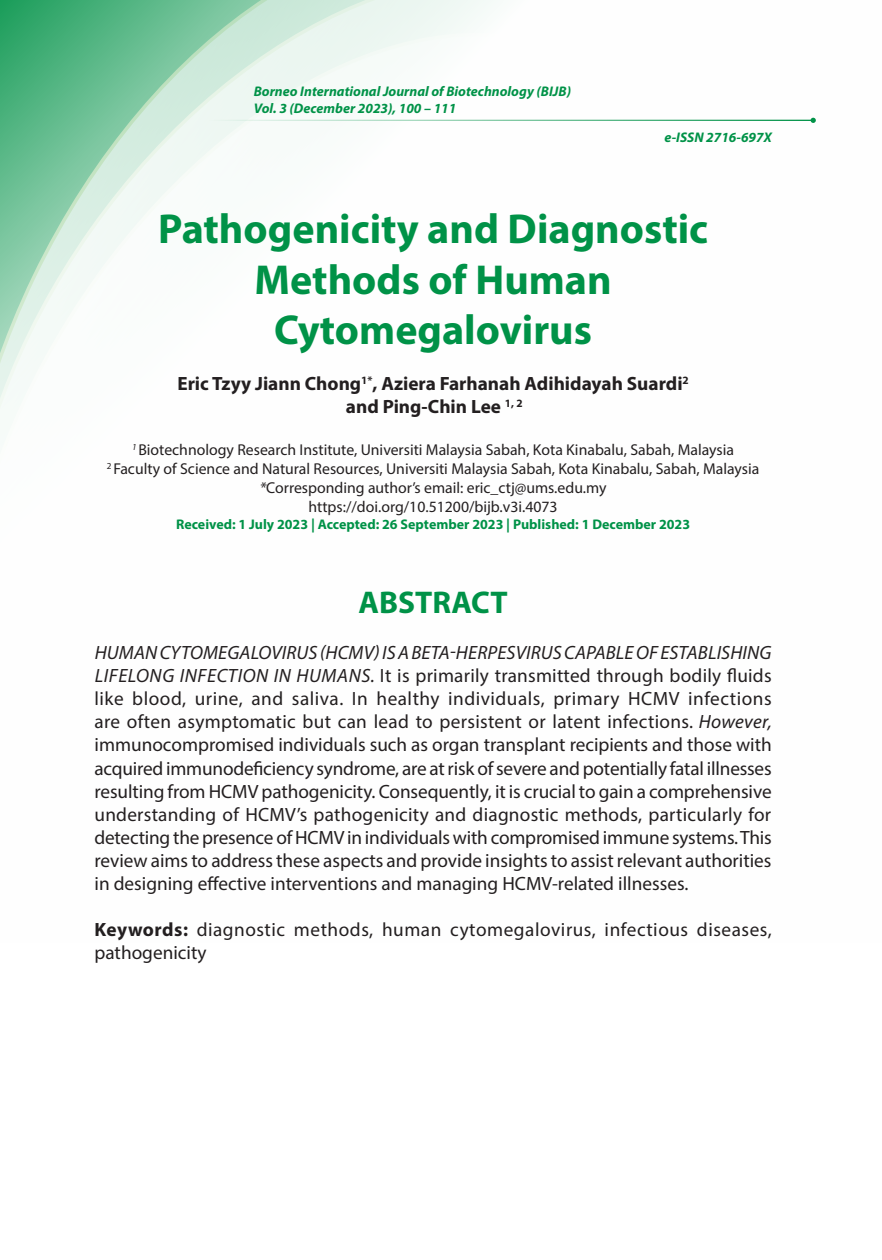
<style>
.page{position:relative;width:882px;height:1260px;background:#fff}
.page>*{position:absolute;margin:0;border:0;box-sizing:border-box;transform-origin:0 0}
.t1{font:700 42px/50.4px "Myriad Pro";color:#009247;text-align:center}
.t2{font:700 31.5px "Myriad Pro";color:#009247}
.t3{font:19.25px/23.1px "Myriad Pro";letter-spacing:.01em;color:#231f20;text-align:justify}
.t4{font:19.25px/23.1px "Myriad Pro";letter-spacing:.03em;color:#231f20}
.t5{font:700 19.25px/23.1px "Myriad Pro";color:#231f20;text-align:center}
.t6{font:15.75px/18.9px "Myriad Pro";color:#231f20;text-align:center}
.t7{font:italic 700 14px/16.8px "Myriad Pro";color:#009247}
.t8{font:700 14px "Myriad Pro";color:#009247}
.s1{font-style:italic}
.s2{font-weight:700}
</style>
<div class="page">
<svg style="left:0;top:0;width:697px;height:408px"></svg>
<hr style="left:195px;top:120px;width:618px;height:1px;background:#009247">
<svg style="left:811px;top:118px;width:5px;height:5px"></svg>
<p class="t7" style="left:254px;top:83px;width:319px">Borneo International Journal of Biotechnology (BIJB)<br>Vol. 3 (December 2023), 100 – 111</p>
<p class="t7" style="left:665px;top:128px;width:109px">e-ISSN 2716-697X</p>
<h1 class="t1" style="left:158px;top:203px;width:552px">Pathogenicity and Diagnostic<br>Methods of Human<br>Cytomegalovirus</h1>
<p class="t5" style="left:177px;top:372px;width:513px">Eric Tzyy Jiann Chong<sup>1*</sup>, Aziera Farhanah Adihidayah Suardi<sup>2 </sup>and Ping-Chin Lee <sup>1,</sup> <sup>2</sup></p>
<p class="t6" style="left:107px;top:440px;width:654px"><sup>1</sup> Biotechnology Research Institute, Universiti Malaysia Sabah, Kota Kinabalu, Sabah, Malaysia<br><sup>2</sup> Faculty of Science and Natural Resources, Universiti Malaysia Sabah, Kota Kinabalu, Sabah, Malaysia <span class="s1">*</span>Corresponding author’s email: eric_ctj@ums.edu.my<br>https://doi.org/10.51200/bijb.v3i.4073</p>
<p class="t8" style="left:176px;top:515px;width:516px">Received: 1 July 2023 | Accepted: 26 September 2023 | Published: 1 December 2023</p>
<h2 class="t2" style="left:359px;top:582px;width:151px">ABSTRACT</h2>
<p class="t3" style="left:94px;top:641px;width:679px"><span class="s1">HUMAN CYTOMEGALOVIRUS (HCMV) IS A BETA-HERPESVIRUS CAPABLE OF ESTABLISHING LIFELONG INFECTION IN HUMANS.</span> It is primarily transmitted through bodily fluids like blood, urine, and saliva. In healthy individuals, primary HCMV infections are often asymptomatic but can lead to persistent or latent infections. <span class="s1">However, </span>immunocompromised individuals such as organ transplant recipients and those with acquired immunodeficiency syndrome, are at risk of severe and potentially fatal illnesses resulting from HCMV pathogenicity. Consequently, it is crucial to gain a comprehensive understanding of HCMV’s pathogenicity and diagnostic methods, particularly for detecting the presence of HCMV in individuals with compromised immune systems. This review aims to address these aspects and provide insights to assist relevant authorities in designing effective interventions and managing HCMV-related illnesses.</p>
<p class="t4" style="left:94px;top:918px;width:679px"><span class="s2">Keywords:</span> diagnostic methods, human cytomegalovirus, infectious diseases, pathogenicity</p>
</div>
